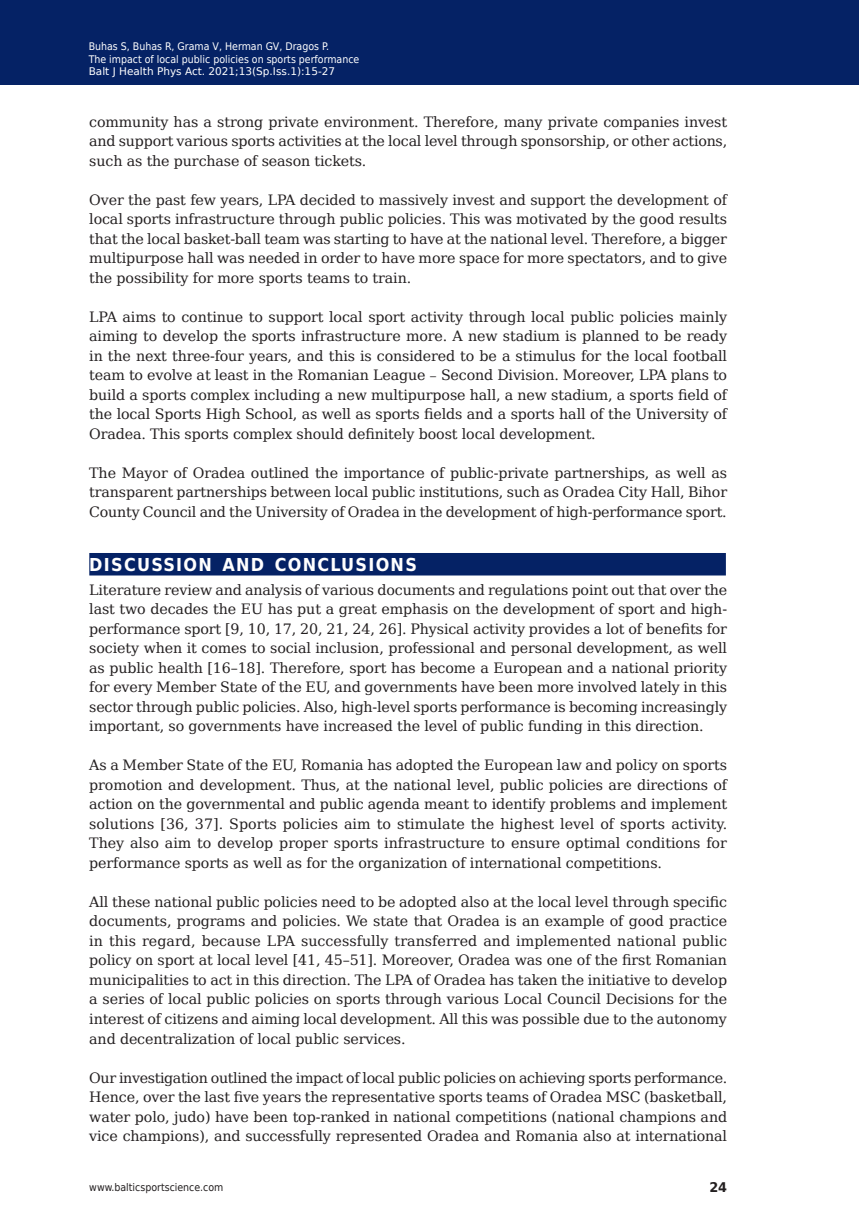
<style>
.page{position:relative;width:859px;height:1221px;background:#fff}
.page>*{position:absolute;margin:0;border:0;box-sizing:border-box;transform-origin:0 0}
.t1{font:700 17.85px "DejaVu Sans Condensed";letter-spacing:.07em;color:#fff}
.t2{font:14.25px/19.5px "DejaVu Serif";letter-spacing:-.01em;color:#231f20;text-align:justify}
.t3{font:700 13.35px "DejaVu Sans";color:#231f20;scale:.96 1}
.t4{font:10.5px/12.6px "DejaVu Sans Condensed";color:#fff}
.t5{font:10.5px "DejaVu Sans";color:#fff}
.t6{font:10.5px "DejaVu Sans Condensed";color:#231f20}
.s1{font-family:"Minion Pro"}
</style>
<div class="page">
<div style="left:0;top:0;width:859px;height:85px;background:#052265"></div>
<div style="left:89px;top:553px;width:637px;height:22px;background:#052265"></div>
<p class="t4" style="left:89px;top:40px;width:272px">Buhas S, Buhas R, Grama V, Herman GV, Dragos P.<br>The impact of local public policies on sports performance</p>
<p class="t5" style="left:89px;top:63px;width:248px">Balt J Health Phys Act. 2021;13(Sp.Iss.1):15-27</p>
<p class="t2" style="left:89px;top:110px;width:639px">community has a strong private environment. Therefore, many private companies invest and support various sports activities at the local level through sponsorship, or other actions, such as the purchase of season tickets.</p>
<p class="t2" style="left:89px;top:188px;width:639px">Over the past few years, LPA decided to massively invest and support the development of local sports infrastructure through public policies. This was motivated by the good results that the local basket-ball team was starting to have at the national level. Therefore, a bigger multipurpose hall was needed in order to have more space for more spectators, and to give the possibility for more sports teams to train.</p>
<p class="t2" style="left:89px;top:305px;width:639px">LPA aims to continue to support local sport activity through local public policies mainly aiming to develop the sports infrastructure more. A new stadium is planned to be ready in the next three-four years, and this is considered to be a stimulus for the local football team to evolve at least in the Romanian League <span class="s1">–</span> Second Division. Moreover, LPA plans to build a sports complex including a new multipurpose hall, a new stadium, a sports field of the local Sports High School, as well as sports fields and a sports hall of the University of Oradea. This sports complex should definitely boost local development.</p>
<p class="t2" style="left:89px;top:461px;width:639px">The Mayor of Oradea outlined the importance of public-private partnerships, as well as transparent partnerships between local public institutions, such as Oradea City Hall, Bihor County Council and the University of Oradea in the development of high-performance sport.</p>
<p class="t1" style="left:89px;top:550px;width:329px">DISCUSSION AND CONCLUSIONS</p>
<p class="t2" style="left:89px;top:578px;width:639px">Literature review and analysis of various documents and regulations point out that over the last two decades the EU has put a great emphasis on the development of sport and high&shy;performance sport [9, 10, 17, 20, 21, 24, 26]. Physical activity provides a lot of benefits for society when it comes to social inclusion, professional and personal development, as well as public health [16–18]. Therefore, sport has become a European and a national priority for every Member State of the EU, and governments have been more involved lately in this sector through public policies. Also, high-level sports performance is becoming increasingly important, so governments have increased the level of public funding in this direction.</p>
<p class="t2" style="left:89px;top:754px;width:639px">As a Member State of the EU, Romania has adopted the European law and policy on sports promotion and development. Thus, at the national level, public policies are directions of action on the governmental and public agenda meant to identify problems and implement solutions [36, 37]. Sports policies aim to stimulate the highest level of sports activity.<br>They also aim to develop proper sports infrastructure to ensure optimal conditions for performance sports as well as for the organization of international competitions.</p>
<p class="t2" style="left:89px;top:890px;width:639px">All these national public policies need to be adopted also at the local level through specific documents, programs and policies. We state that Oradea is an example of good practice in this regard, because LPA successfully transferred and implemented national public policy on sport at local level [41, 45–51]. Moreover, Oradea was one of the first Romanian municipalities to act in this direction. The LPA of Oradea has taken the initiative to develop a series of local public policies on sports through various Local Council Decisions for the interest of citizens and aiming local development. All this was possible due to the autonomy and decentralization of local public services.</p>
<p class="t2" style="left:89px;top:1066px;width:639px">Our investigation outlined the impact of local public policies on achieving sports performance.<br>Hence, over the last five years the representative sports teams of Oradea MSC (basketball, water polo, judo) have been top-ranked in national competitions (national champions and vice champions), and successfully represented Oradea and Romania also at international</p>
<p class="t6" style="left:89px;top:1178px;width:136px">www.balticsportscience.com</p>
<p class="t3" style="left:709px;top:1176px;width:20px">24</p>
</div>
